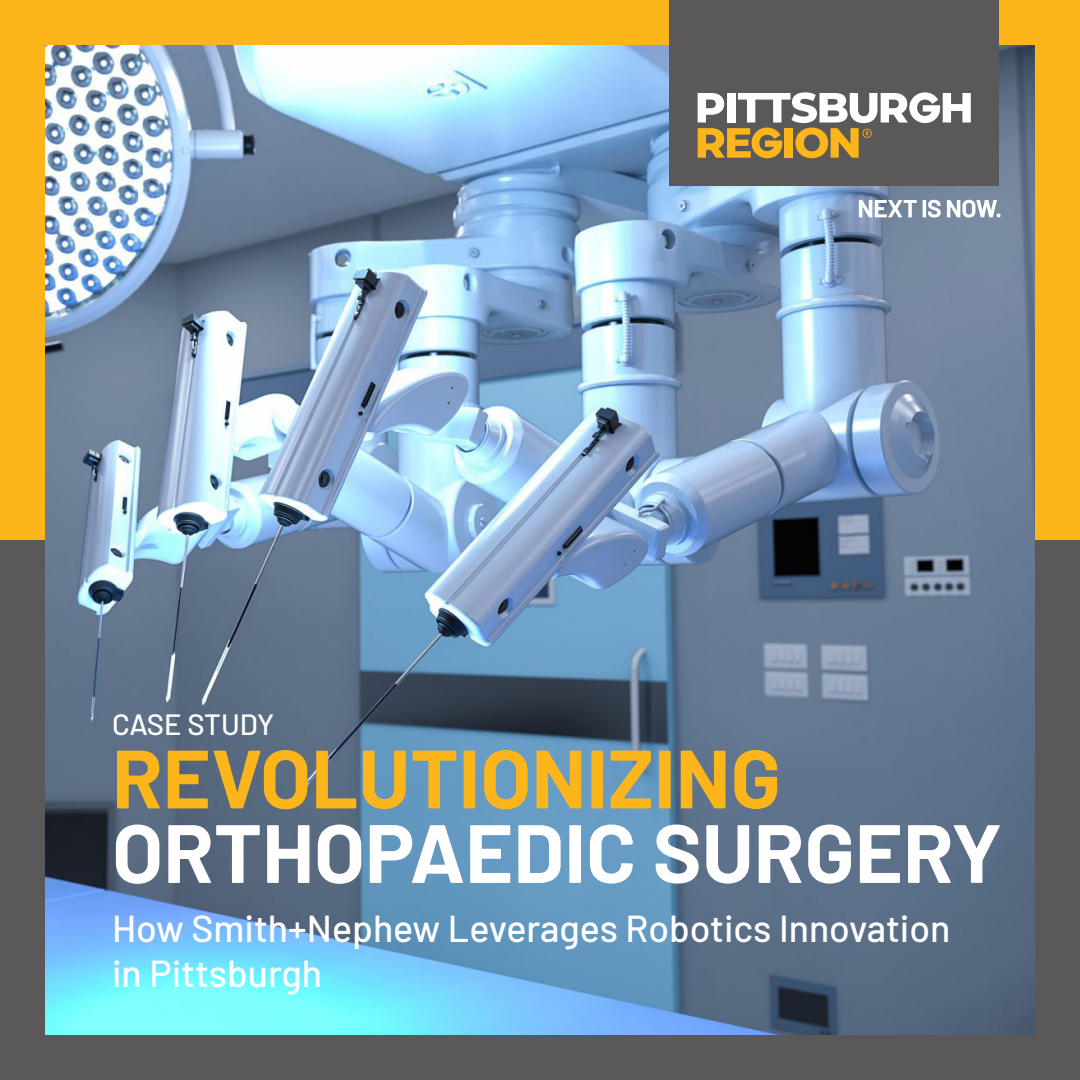
<style>
.page{position:relative;width:1080px;height:1080px;background:#fff}
.page>*{position:absolute;margin:0;border:0;box-sizing:border-box;transform-origin:0 0}
.t1{font:700 82.5px "Barlow";color:#fff}
.t2{font:700 82.5px "Barlow";color:#fcb61c}
.t3{font:500 37.5px/45px "Barlow";color:#fff}
.t4{font:500 29.25px "Barlow";letter-spacing:-.005em;color:#fff}
</style>
<div class="page">
<div style="left:0;top:0;width:1080px;height:540px;background:#fcb61c"></div>
<div style="left:0;top:540px;width:1080px;height:540px;background:#5a5858"></div>
<img style="left:45px;top:45px;width:990px;height:990px">
<svg style="left:859px;top:200px;width:58px;height:17px"></svg>
<svg style="left:923px;top:200px;width:18px;height:18px"></svg>
<svg style="left:947px;top:200px;width:54px;height:18px"></svg>
<div style="left:670px;top:0;width:329px;height:186px;background:#5a5858"></div>
<svg style="left:698px;top:92px;width:273px;height:66px"></svg>
<p class="t4" style="left:112px;top:704px;width:164px">CASE STUDY</p>
<p class="t2" style="left:112px;top:718px;width:671px">REVOLUTIONIZING</p>
<p class="t1" style="left:112px;top:792px;width:892px">ORTHOPAEDIC SURGERY</p>
<p class="t3" style="left:112px;top:903px;width:840px">How Smith+Nephew Leverages Robotics Innovation in Pittsburgh</p>
</div>
